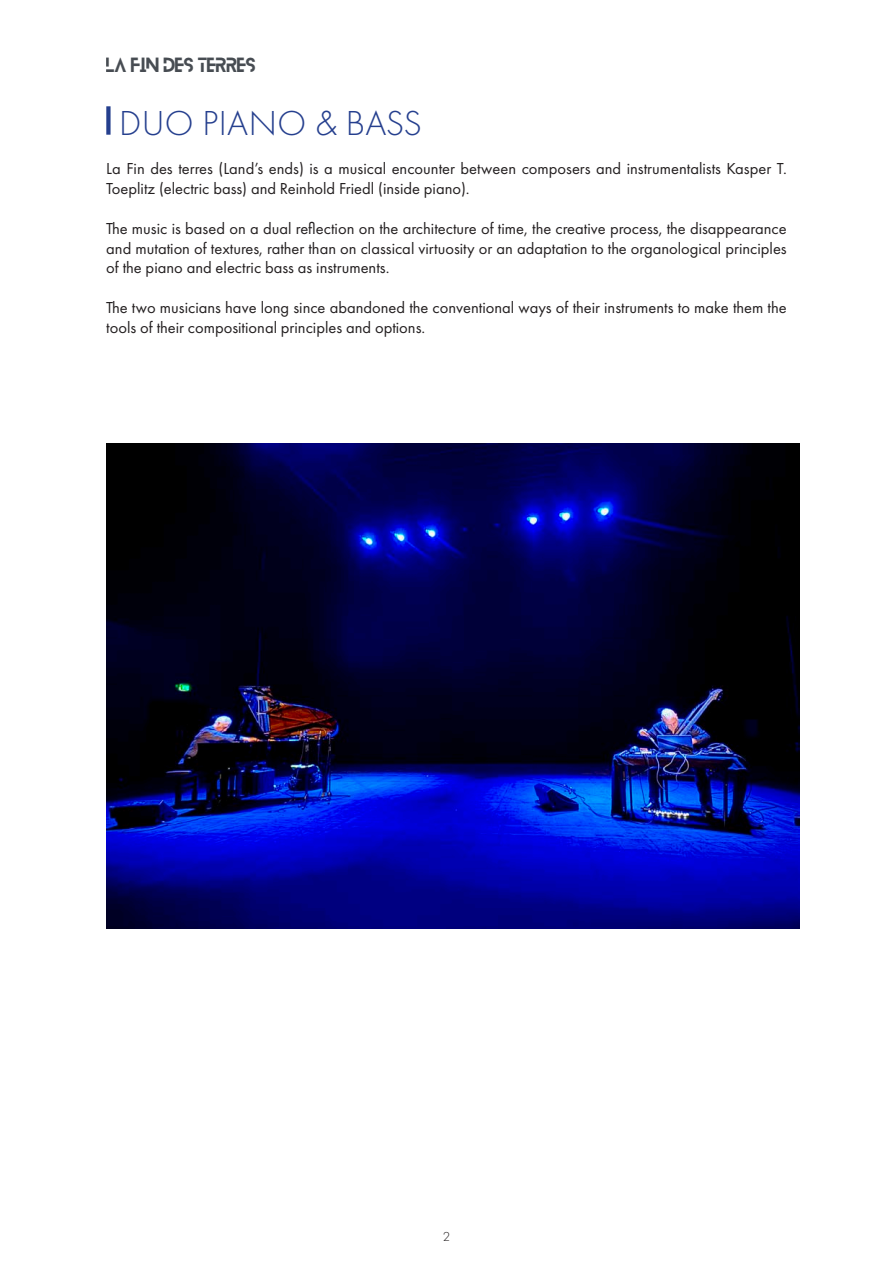
<style>
.page{position:relative;width:893px;height:1263px;background:#fff}
.page>*{position:absolute;margin:0;border:0;box-sizing:border-box;transform-origin:0 0}
.t1{font:300 36px "Futura PT";letter-spacing:.01em;color:#253f8e}
.t2{font:18px "Blanka";color:#0a1119}
.t3{font:16.5px/19.8px "Futura PT";color:#231f20}
.t4{font:300 13.5px "Futura PT";color:#231f20}
</style>
<div class="page">
<div style="left:106px;top:106px;width:5px;height:29px;background:#253f8e"></div>
<img style="left:106px;top:443px;width:693px;height:486px">
<p class="t2" style="left:106px;top:55px;width:151px">LA FIN DES TERRES</p>
<p class="t1" style="left:119px;top:102px;width:304px">DUO PIANO &amp; BASS</p>
<p class="t3" style="left:106px;top:159px;width:682px">La Fin des terres (Land’s ends) is a musical encounter between composers and instrumentalists Kasper T.<br>Toeplitz (electric bass) and Reinhold Friedl (inside piano).</p>
<p class="t3" style="left:106px;top:218px;width:682px;text-align:justify">The music is based on a dual reflection on the architecture of time, the creative process, the disappearance and mutation of textures, rather than on classical virtuosity or an adaptation to the organological principles of the piano and electric bass as instruments.</p>
<p class="t3" style="left:106px;top:297px;width:682px">The two musicians have long since abandoned the conventional ways of their instruments to make them the tools of their compositional principles and options.</p>
<p class="t4" style="left:443px;top:1229px;width:9px">2</p>
</div>
